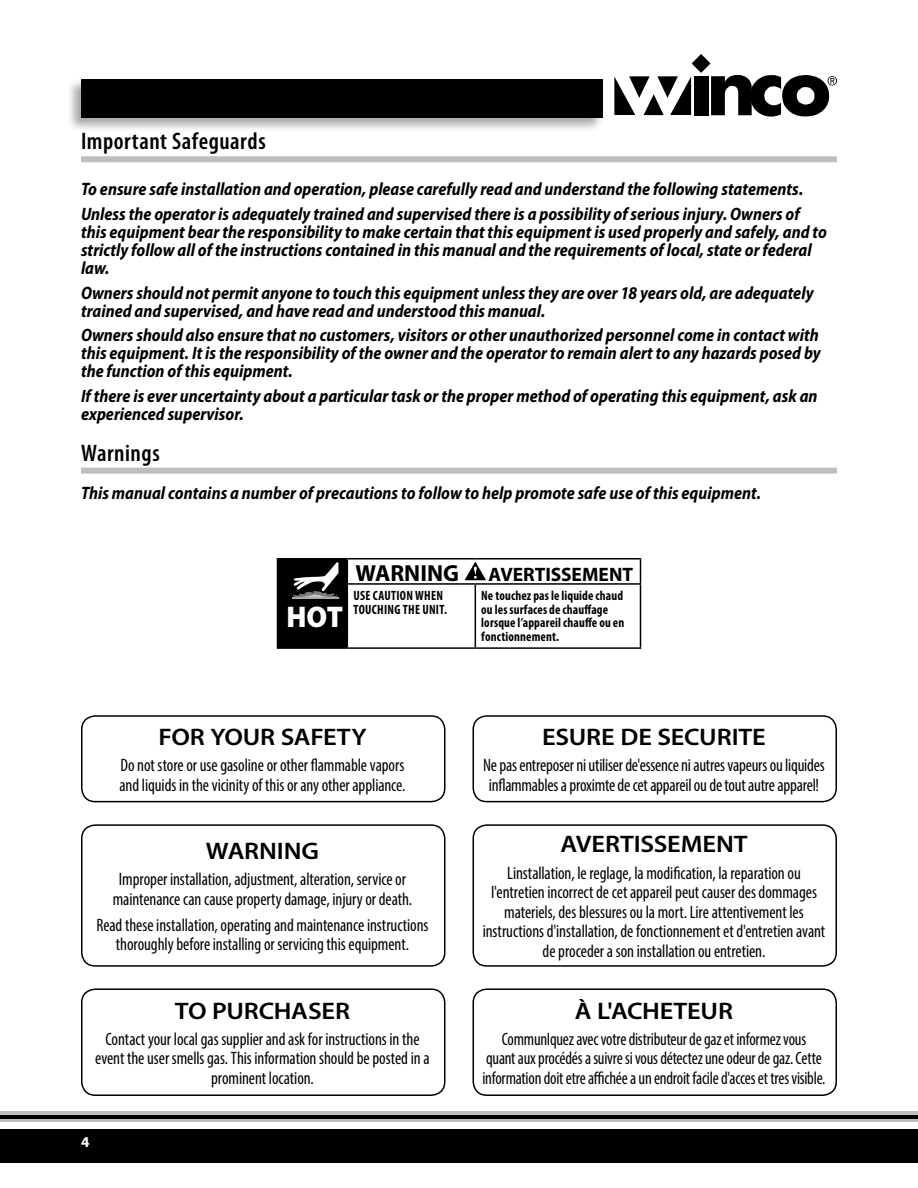
<style>
.page{position:relative;width:918px;height:1188px;background:#fff}
.page>*{position:absolute;margin:0;border:0;box-sizing:border-box;transform-origin:0 0}
.t1{font:900 30px "Myriad Pro";color:#fff;scale:.95 1}
.t2{font:600 24px "Myriad Pro";letter-spacing:-.005em;color:#000;scale:1.1 1}
.t3{font:600 condensed 24px "Myriad Pro";letter-spacing:.02em;color:#000}
.t4{font:700 23.4px "Myriad Pro";color:#000}
.t5{font:700 19.5px "Myriad Pro";letter-spacing:-.005em;color:#000}
.t6{font:italic 700 semi-condensed 18px/18px "Myriad Pro";color:#000;scale:.95 1}
.t7{font:condensed 18px/19.5px "Myriad Pro";letter-spacing:-.005em;color:#000;text-align:center;scale:.95 1}
.t8{font:condensed 18px/19.5px "Myriad Pro";letter-spacing:-.005em;color:#000;text-align:center;scale:.93 1}
.t9{font:700 15px "Myriad Pro";color:#fff}
.t10{font:700 condensed 13.5px/13.5px "Myriad Pro";letter-spacing:.015em;color:#000;scale:.95 1}
</style>
<div class="page">
<div style="left:0;top:1129px;width:918px;height:34px;background:#000"></div>
<svg style="left:0;top:1111px;width:918px;height:11px;fill:#bcbec0"></svg>
<hr style="left:0;top:1115px;width:918px;height:3px;background:#000">
<div style="left:66px;top:78px;width:538px;height:54px;background:#000;opacity:.34"></div>
<div style="left:81px;top:79px;width:522px;height:39px;background:#000"></div>
<svg style="left:614px;top:54px;width:223px;height:63px"></svg>
<div style="left:81px;top:156px;width:756px;height:6px;background:#bcbec0"></div>
<div style="left:81px;top:468px;width:756px;height:6px;background:#bcbec0"></div>
<div style="left:81px;top:715px;width:365px;height:87px;border:2px solid #000;border-radius:14px"></div>
<div style="left:472px;top:715px;width:365px;height:87px;border:2px solid #000;border-radius:14px"></div>
<div style="left:81px;top:824px;width:365px;height:143px;border:2px solid #000;border-radius:14px"></div>
<div style="left:472px;top:824px;width:365px;height:143px;border:2px solid #000;border-radius:14px"></div>
<div style="left:81px;top:988px;width:365px;height:108px;border:2px solid #000;border-radius:14px"></div>
<div style="left:472px;top:988px;width:365px;height:108px;border:2px solid #000;border-radius:14px"></div>
<div style="left:278px;top:559px;width:69px;height:89px;background:#000"></div>
<hr style="left:277px;top:558px;width:70px;height:2px;background:#000">
<svg style="left:277px;top:560px;width:1px;height:24px"></svg>
<hr style="left:347px;top:558px;width:128px;height:2px;background:#000">
<svg style="left:347px;top:560px;width:1px;height:23px"></svg>
<hr style="left:475px;top:558px;width:166px;height:2px;background:#000">
<svg style="left:640px;top:560px;width:1px;height:23px"></svg>
<hr style="left:277px;top:584px;width:1px;height:63px;background:#000">
<hr style="left:347px;top:583px;width:128px;height:2px;background:#000">
<hr style="left:347px;top:585px;width:1px;height:62px;background:#000">
<hr style="left:475px;top:583px;width:166px;height:2px;background:#000">
<hr style="left:475px;top:585px;width:1px;height:62px;background:#000">
<hr style="left:640px;top:585px;width:1px;height:62px;background:#000">
<hr style="left:277px;top:647px;width:70px;height:2px;background:#000">
<hr style="left:347px;top:647px;width:128px;height:2px;background:#000">
<hr style="left:475px;top:647px;width:166px;height:2px;background:#000">
<svg style="left:465px;top:562px;width:21px;height:18px"></svg>
<hr style="left:292px;top:597px;width:46px;height:2px;background:#a7a9ac">
<svg style="left:293px;top:562px;width:46px;height:36px"></svg>
<h2 class="t3" style="left:81px;top:128px;width:186px">Important Safeguards</h2>
<p class="t6" style="left:81px;top:177px;width:762px;line-height:24.8px">To ensure safe installation and operation, please carefully read and understand the following statements.<br>Unless the operator is adequately trained and supervised there is a possibility of serious injury. Owners of</p>
<p class="t6" style="left:81px;top:223px;width:787px">this equipment bear the responsibility to make certain that this equipment is used properly and safely, and to strictly follow all of the instructions contained in this manual and the requirements of local, state or federal law.</p>
<p class="t6" style="left:81px;top:284px;width:773px">Owners should not permit anyone to touch this equipment unless they are over 18 years old, are adequately trained and supervised, and have read and understood this manual.</p>
<p class="t6" style="left:81px;top:327px;width:780px;text-align:justify">Owners should also ensure that no customers, visitors or other unauthorized personnel come in contact with this equipment. It is the responsibility of the owner and the operator to remain alert to any hazards posed by the function of this equipment.</p>
<p class="t6" style="left:81px;top:388px;width:777px">If there is ever uncertainty about a particular task or the proper method of operating this equipment, ask an experienced supervisor.</p>
<h2 class="t3" style="left:81px;top:440px;width:80px">Warnings</h2>
<p class="t6" style="left:81px;top:484px;width:718px">This manual contains a number of precautions to follow to help promote safe use of this equipment.</p>
<h1 class="t1" style="left:286px;top:600px;width:61px">HOT</h1>
<p class="t4" style="left:356px;top:558px;width:105px">WARNING</p>
<p class="t5" style="left:489px;top:562px;width:146px">AVERTISSEMENT</p>
<p class="t10" style="left:353px;top:589px;width:100px">Use caution when touching the unit.</p>
<p class="t10" style="left:481px;top:589px;width:152px">Ne touchez pas le liquide chaud ou les surfaces de chauffage lorsque l’appareil chauffe ou en fonctionnement.</p>
<h2 class="t2" style="left:158px;top:722px;width:191px">FOR YOUR SAFETY</h2>
<p class="t7" style="left:119px;top:755px;width:303px;text-align:left">Do not store or use gasoline or other flammable vapors and liquids in the vicinity of this or any other appliance.</p>
<h2 class="t2" style="left:206px;top:835px;width:104px">WARNING</h2>
<p class="t7" style="left:113px;top:869px;width:317px">Improper installation, adjustment, alteration, service or maintenance can cause property damage, injury or death.</p>
<p class="t7" style="left:96px;top:915px;width:351px">Read these installation, operating and maintenance instructions thoroughly before installing or servicing this equipment.</p>
<h2 class="t2" style="left:175px;top:995px;width:161px">TO PURCHASER</h2>
<p class="t7" style="left:95px;top:1029px;width:353px">Contact your local gas supplier and ask for instructions in the event the user smells gas. This information should be posted in a prominent location.</p>
<p class="t9" style="left:81px;top:1132px;width:10px">4</p>
<h2 class="t2" style="left:542px;top:722px;width:205px">ESURE DE SECURITE</h2>
<p class="t7" style="left:483px;top:755px;width:361px">Ne pas entreposer ni utiliser de'essence ni autres vapeurs ou liquides inflammables a proximte de cet appareil ou de tout autre apparel!</p>
<h2 class="t2" style="left:560px;top:829px;width:172px">AVERTISSEMENT</h2>
<p class="t7" style="left:483px;top:863px;width:362px">Linstallation, le reglage, la modification, la reparation ou I'entretien incorrect de cet appareil peut causer des dommages materiels, des blessures ou la mort. Lire attentivement les instructions d'installation, de fonctionnement et d'entretien avant de proceder a son installation ou entretien.</p>
<h2 class="t2" style="left:575px;top:995px;width:145px">À L'ACHETEUR</h2>
<p class="t8" style="left:482px;top:1029px;width:370px">CommunIquez avec votre distributeur de gaz et informez vous<br>quant aux procédés a suivre si vous détectez une odeur de gaz. Cette information doit etre affichée a un endroit facile d'acces et tres visible.</p>
</div>
